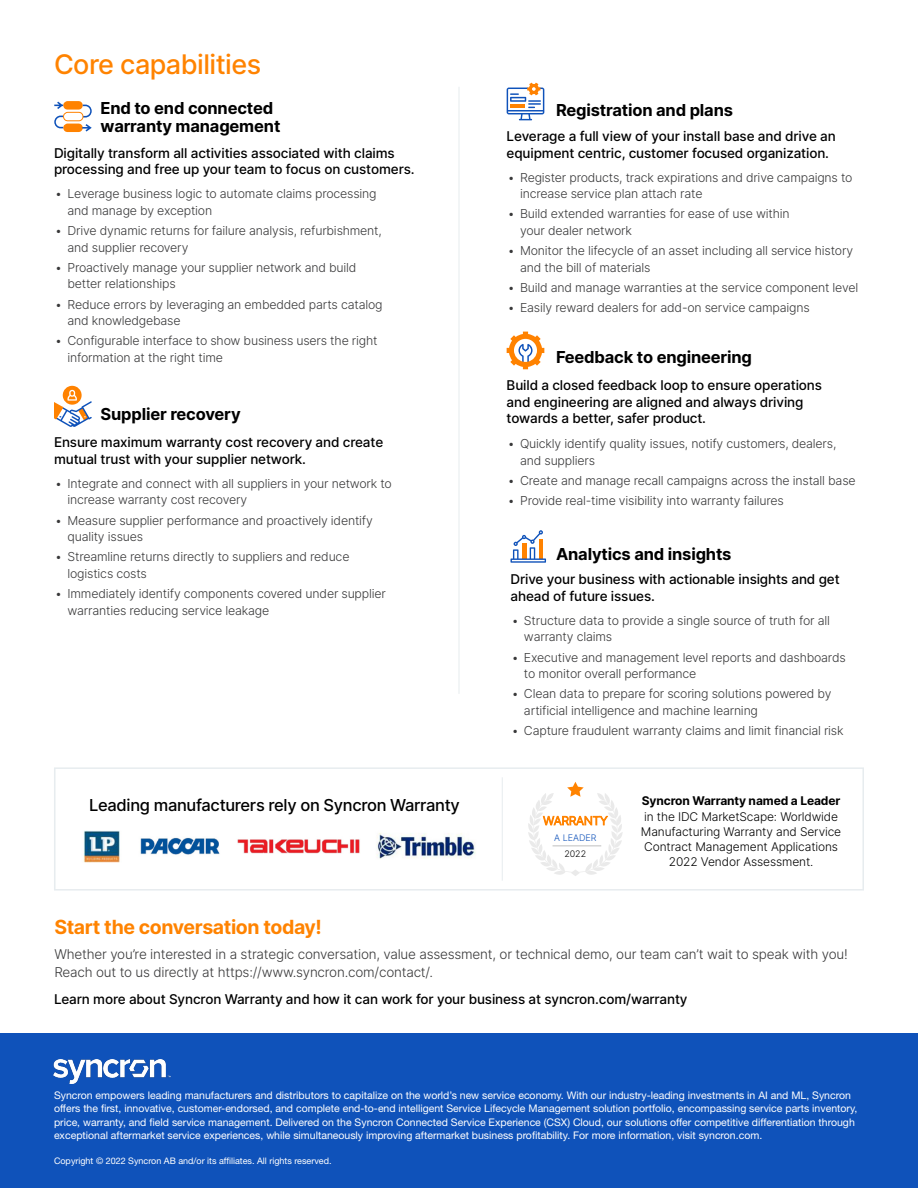
<style>
.page{position:relative;width:918px;height:1188px;background:#fff}
.page>*{position:absolute;margin:0;border:0;box-sizing:border-box;transform-origin:0 0}
.t1{font:500 27px "Inter";letter-spacing:-.02em;color:#ff8300}
.t2{font:700 19.5px "Inter";letter-spacing:-.02em;color:#ff8300}
.t3{font:700 16.5px/18px "Inter";letter-spacing:-.01em;color:#000}
.t4{font:500 16.5px "Inter";letter-spacing:-.02em;color:#000}
.t5{font:500 13.5px/16.5px "Inter";letter-spacing:-.01em;color:#000}
.t6{font:300 13.5px/18px "Inter";letter-spacing:-.015em;color:#383839}
.t7{font:300 12.3px/16.5px "Inter";letter-spacing:-.015em;color:#383839}
.t8{font:300 12px/15px "Inter";letter-spacing:-.01em;color:#000;text-align:center}
.t9{font:700 12px "Inter";letter-spacing:-.01em;color:#000}
.t10{font:300 11.7px "Inter";letter-spacing:-.02em;color:#ff8300}
.t11{font:10.5px/13.5px "Helvetica Neue LT Std";color:#fff}
.t12{font:9px "Helvetica Neue LT Std";color:#fff}
.t13{font:300 9px "Inter";letter-spacing:-.01em;color:#0f52ba}
.t14{font:300 9px "Inter";color:#000}
</style>
<div class="page">
<div style="left:54px;top:767px;width:810px;height:124px;background:#fff;border:2px solid #e7ecef"></div>
<hr style="left:459px;top:87px;width:1px;height:607px;background:#e7ecef">
<hr style="left:502px;top:777px;width:1px;height:104px;background:#e7ecef">
<div style="left:0;top:1034px;width:918px;height:154px;background:#0f52ba"></div>
<img style="left:54px;top:1060px;width:117px;height:23px">
<svg style="left:507px;top:332px;width:37px;height:37px"></svg>
<div style="left:63px;top:386px;width:19px;height:19px;background:#ff8200;border-radius:50%"></div>
<svg style="left:54px;top:389px;width:38px;height:38px"></svg>
<svg style="left:507px;top:83px;width:37px;height:37px"></svg>
<hr style="left:511px;top:104px;width:14px;height:4px;background:#ff8200">
<svg style="left:511px;top:530px;width:35px;height:33px"></svg>
<svg style="left:528px;top:782px;width:95px;height:94px"></svg>
<hr style="left:553px;top:845px;width:48px;height:1px;background:#bfbfbf">
<img style="left:83px;top:830px;width:393px;height:33px">
<svg style="left:54px;top:101px;width:38px;height:31px"></svg>
<h1 class="t1" style="left:54px;top:45px;width:209px">Core capabilities</h1>
<h3 class="t3" style="left:100px;top:99px;width:181px">End to end connected warranty management</h3>
<p class="t5" style="left:54px;top:144px;width:362px">Digitally transform all activities associated with claims processing and free up your team to focus on customers.</p>
<p class="t7" style="left:67px;top:185px;width:311px;text-indent:-12px">• Leverage business logic to automate claims processing and manage by exception</p>
<p class="t7" style="left:67px;top:222px;width:316px;text-indent:-12px">• Drive dynamic returns for failure analysis, refurbishment, and supplier recovery</p>
<p class="t7" style="left:67px;top:259px;width:290px;text-indent:-12px">• Proactively manage your supplier network and build better relationships</p>
<p class="t7" style="left:67px;top:296px;width:317px;text-indent:-12px">• Reduce errors by leveraging an embedded parts catalog and knowledgebase</p>
<p class="t7" style="left:67px;top:332px;width:312px;text-indent:-12px">• Configurable interface to show business users the right information at the right time</p>
<h3 class="t3" style="left:100px;top:404px;width:142px">Supplier recovery</h3>
<p class="t5" style="left:54px;top:434px;width:331px">Ensure maximum warranty cost recovery and create mutual trust with your supplier network.</p>
<p class="t7" style="left:67px;top:475px;width:326px;text-indent:-12px">• Integrate and connect with all suppliers in your network to increase warranty cost recovery</p>
<p class="t7" style="left:67px;top:512px;width:307px;text-indent:-12px">• Measure supplier performance and proactively identify quality issues</p>
<p class="t7" style="left:67px;top:549px;width:284px;text-indent:-12px">• Streamline returns directly to suppliers and reduce logistics costs</p>
<p class="t7" style="left:67px;top:585px;width:320px;text-indent:-12px">• Immediately identify components covered under supplier warranties reducing service leakage</p>
<h3 class="t4" style="left:89px;top:793px;width:372px">Leading manufacturers rely on Syncron Warranty</h3>
<h3 class="t3" style="left:556px;top:100px;width:179px">Registration and plans</h3>
<p class="t5" style="left:507px;top:128px;width:331px">Leverage a full view of your install base and drive an equipment centric, customer focused organization.</p>
<p class="t7" style="left:520px;top:169px;width:334px;text-indent:-12px">• Register products, track expirations and drive campaigns to increase service plan attach rate</p>
<p class="t7" style="left:520px;top:206px;width:271px;text-indent:-12px">• Build extended warranties for ease of use within your dealer network</p>
<p class="t7" style="left:520px;top:242px;width:335px;text-indent:-12px">• Monitor the lifecycle of an asset including all service history and the bill of materials</p>
<p class="t7" style="left:508px;top:279px;width:352px">• Build and manage warranties at the service component level</p>
<p class="t7" style="left:508px;top:299px;width:303px">• Easily reward dealers for add-on service campaigns</p>
<h3 class="t3" style="left:556px;top:347px;width:198px">Feedback to engineering</h3>
<p class="t5" style="left:507px;top:377px;width:317px">Build a closed feedback loop to ensure operations and engineering are aligned and always driving towards a better, safer product.</p>
<p class="t7" style="left:520px;top:435px;width:318px;text-indent:-12px">• Quickly identify quality issues, notify customers, dealers, and suppliers</p>
<p class="t7" style="left:508px;top:472px;width:349px">• Create and manage recall campaigns across the install base</p>
<p class="t7" style="left:508px;top:492px;width:278px">• Provide real-time visibility into warranty failures</p>
<h3 class="t3" style="left:556px;top:544px;width:177px">Analytics and insights</h3>
<p class="t5" style="left:511px;top:571px;width:331px">Drive your business with actionable insights and get ahead of future issues.</p>
<p class="t7" style="left:524px;top:612px;width:307px;text-indent:-12px">• Structure data to provide a single source of truth for all warranty claims</p>
<p class="t7" style="left:524px;top:649px;width:323px;text-indent:-12px">• Executive and management level reports and dashboards to monitor overall performance</p>
<p class="t7" style="left:524px;top:686px;width:309px;text-indent:-12px">• Clean data to prepare for scoring solutions powered by artificial intelligence and machine learning</p>
<p class="t7" style="left:512px;top:722px;width:333px">• Capture fraudulent warranty claims and limit financial risk</p>
<p class="t10" style="left:543px;top:812px;width:66px">WARRANTY</p>
<p class="t13" style="left:554px;top:831px;width:44px">A LEADER</p>
<p class="t14" style="left:564px;top:848px;width:23px">2022</p>
<p class="t9" style="left:642px;top:791px;width:200px">Syncron Warranty named a Leader</p>
<p class="t8" style="left:641px;top:809px;width:202px">in the IDC MarketScape: Worldwide<br>Manufacturing Warranty and Service<br>Contract Management Applications<br>2022 Vendor Assessment.</p>
<h2 class="t2" style="left:54px;top:913px;width:269px">Start the conversation today!</h2>
<p class="t6" style="left:54px;top:945px;width:795px">Whether you’re interested in a strategic conversation, value assessment, or technical demo, our team can’t wait to speak with you!<br>Reach out to us directly at https://www.syncron.com/contact/.</p>
<p class="t5" style="left:54px;top:990px;width:635px">Learn more about Syncron Warranty and how it can work for your business at syncron.com/warranty</p>
<p class="t11" style="left:54px;top:1088px;width:805px">Syncron empowers leading manufacturers and distributors to capitalize on the world’s new service economy. With our industry-leading investments in AI and ML, Syncron offers the first, innovative, customer-endorsed, and complete end-to-end intelligent Service Lifecycle Management solution portfolio, encompassing service parts inventory, price, warranty, and field service management. Delivered on the Syncron Connected Service Experience (CSX) Cloud, our solutions offer competitive differentiation through exceptional aftermarket service experiences, while simultaneously improving aftermarket business profitability. For more information, visit syncron.com.</p>
<p class="t12" style="left:54px;top:1155px;width:279px">Copyright © 2022 Syncron AB and/or its affiliates. All rights reserved.</p>
</div>
